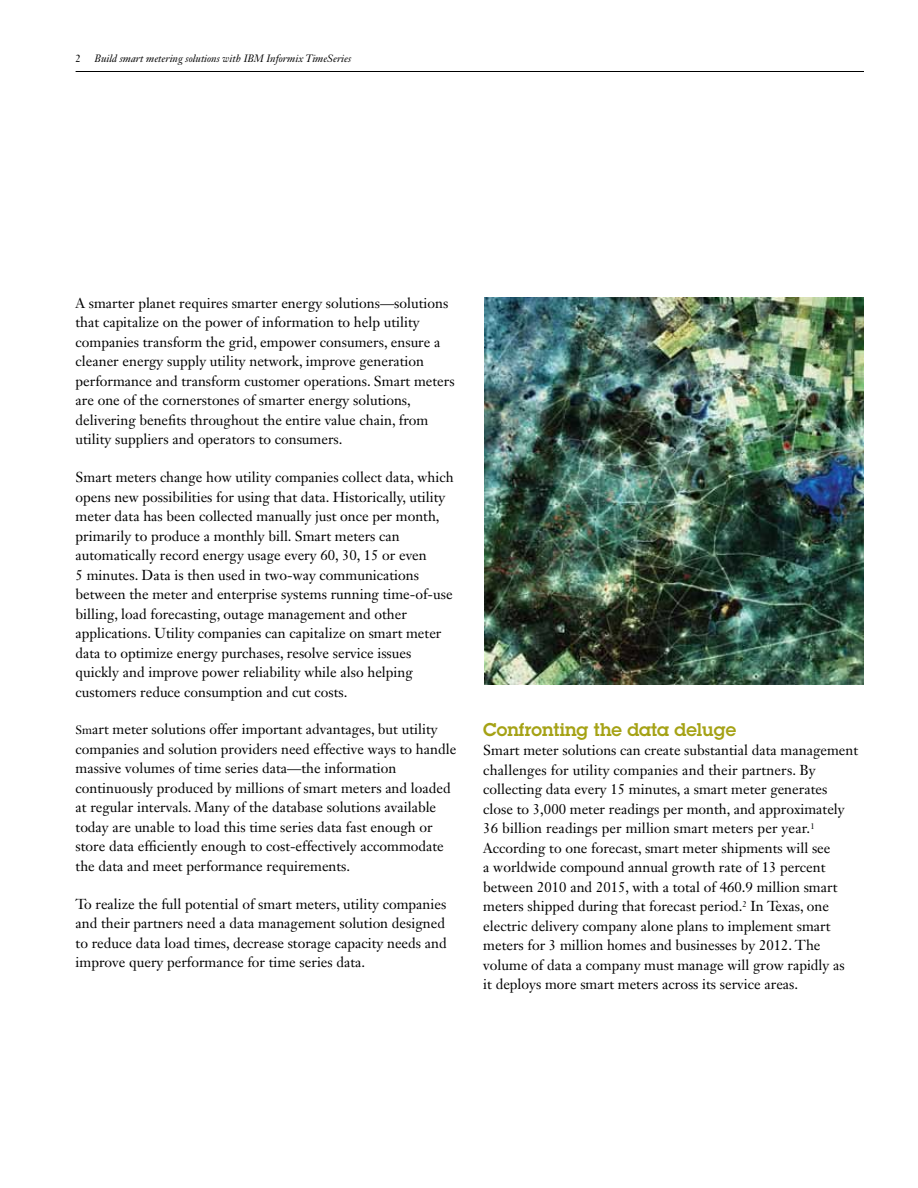
<style>
.page{position:relative;width:918px;height:1188px;background:#fff}
.page>*{position:absolute;margin:0;border:0;box-sizing:border-box;transform-origin:0 0}
.t1{font:600 18px "Lubalin Graph Std";color:#a5a215}
.t2{font:14.25px/19.5px "Janson Text LT Std";color:#000}
.t3{font:italic 10.5px "Janson Text LT Std";color:#000}
.t4{font:10.5px "Janson Text LT Std";color:#000}
.s1{font-size:12px}
</style>
<div class="page">
<hr style="left:76px;top:71px;width:788px;height:1px;background:#000">
<img style="left:484px;top:298px;width:379px;height:386px">
<p class="t4" style="left:76px;top:52px;width:7px">2</p>
<p class="t3" style="left:95px;top:52px;width:258px">Build smart metering solutions with IBM Informix TimeSeries</p>
<p class="t2" style="left:76px;top:293px;width:381px">A smarter planet requires smarter energy solutions—solutions that capitalize on the power of information to help utility companies transform the grid, empower consumers, ensure a cleaner energy supply utility network, improve generation performance and transform customer operations. Smart meters are one of the cornerstones of smarter energy solutions, delivering benefits throughout the entire value chain, from utility suppliers and operators to consumers.</p>
<p class="t2" style="left:76px;top:467px;width:380px">Smart meters change how utility companies collect data, which opens new possibilities for using that data. Historically, utility meter data has been collected manually just once per month, primarily to produce a monthly bill. Smart meters can automatically record energy usage every 60, 30, 15 or even<br>5 minutes. Data is then used in two-way communications between the meter and enterprise systems running time-of-use billing, load forecasting, outage management and other applications. Utility companies can capitalize on smart meter data to optimize energy purchases, resolve service issues quickly and improve power reliability while also helping customers reduce consumption and cut costs.</p>
<p class="t2" style="left:76px;top:720px;width:382px"><span class="s1">Sm</span>art meter solutions offer important advantages, but utility companies and solution providers need effective ways to handle massive volumes of time series data—the information continuously produced by millions of smart meters and loaded at regular intervals. Many of the database solutions available today are unable to load this time series data fast enough or store data efficiently enough to cost-effectively accommodate the data and meet performance requirements.</p>
<p class="t2" style="left:76px;top:894px;width:373px">To realize the full potential of smart meters, utility companies and their partners need a data management solution designed to reduce data load times, decrease storage capacity needs and improve query performance for time series data.</p>
<h4 class="t1" style="left:483px;top:717px;width:254px">Confronting the data deluge</h4>
<p class="t2" style="left:483px;top:740px;width:376px">Smart meter solutions can create substantial data management challenges for utility companies and their partners. By collecting data every 15 minutes, a smart meter generates close to 3,000 meter readings per month, and approximately 36 billion readings per million smart meters per year.<sup>1<br></sup>According to one forecast, smart meter shipments will see<br>a worldwide compound annual growth rate of 13 percent between 2010 and 2015, with a total of 460.9 million smart meters shipped during that forecast period.<sup>2</sup> In Texas, one electric delivery company alone plans to implement smart meters for 3 million homes and businesses by 2012. The volume of data a company must manage will grow rapidly as<br>it deploys more smart meters across its service areas.</p>
</div>
